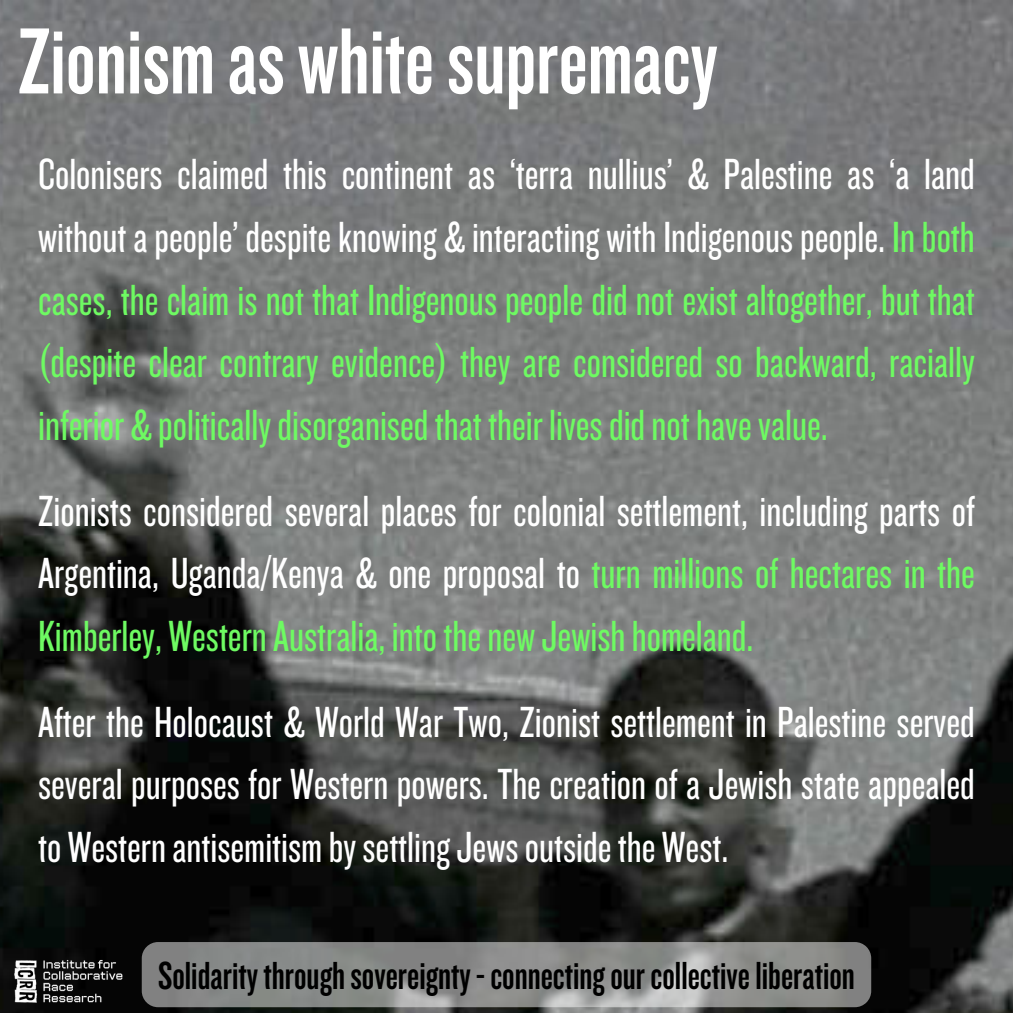
<style>
.page{position:relative;width:1013px;height:1013px;background:#fff}
.page>*{position:absolute;margin:0;border:0;box-sizing:border-box;transform-origin:0 0}
.t1{font:97.5px "Knockout 48";color:#fff}
.t2{font:45.25px/62.8px "Knockout 28";color:#fff;text-align:justify}
.t3{font:45.25px/62.8px "Knockout 28";color:#6efa62;text-align:justify}
.t4{font:40.62px "Knockout 48";color:#000}
.s1{color:#fff}
.s2{color:#6efa62}
</style>
<div class="page">
<img style="left:0;top:0;width:1012px;height:1012px">
<img style="left:0;top:949px;width:131px;height:63px">
<svg style="left:142px;top:942px;width:729px;height:65px;background:#8d8e8d"></svg>
<p class="t1" style="left:18px;top:0;width:701px">Zionism as whitesupremacy</p>
<h2 class="t3" style="left:38px;top:141px;width:938px"><span class="s1">Colonisers claimed this continent as ‘terra nullius’ &amp; Palestine as ‘a land withoutapeople’despiteknowing &amp; interacting withIndigenouspeople.</span> Inboth cases, the claim is not that Indigenous people did not exist altogether, but that (despite clear contrary evidence) they are considered so backward, racially inferior &amp; politicallydisorganisedthat their livesdidnothavevalue.</h2>
<h2 class="t2" style="left:38px;top:478px;width:938px">Zionists considered several places for colonial settlement, including parts of Argentina, Uganda/Kenya &amp; one proposal to <span class="s2">turn millions of hectares in the Kimberley, WesternAustralia, intothenew Jewishhomeland.</span></h2>
<p class="t2" style="left:38px;top:689px;width:938px">After the Holocaust &amp; World War Two, Zionist settlement in Palestine served several purposes for Western powers. The creation of a Jewish state appealed to Westernantisemitism bysettlingJewsoutsidethe West.</p>
<h2 class="t4" style="left:158px;top:950px;width:698px">Solidaritythroughsovereignty-connectingourcollectiveliberation</h2>
</div>
